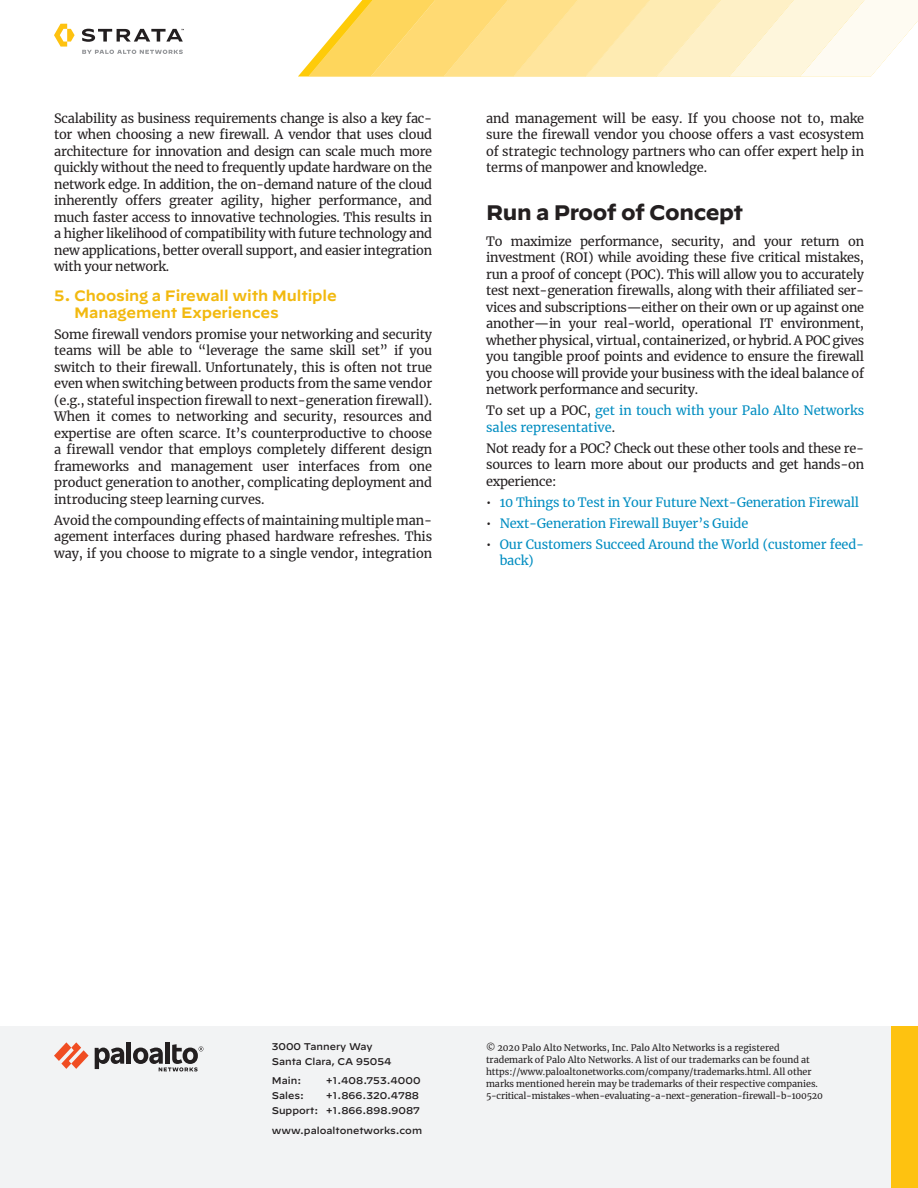
<style>
.page{position:relative;width:918px;height:1188px;background:#fff}
.page>*{position:absolute;margin:0;border:0;box-sizing:border-box;transform-origin:0 0}
.t1{font:700 21px "Decimal";letter-spacing:-.02em;color:#231f20}
.t2{font:600 15px/16.5px "Decimal";letter-spacing:-.01em;color:#f2b90f}
.body-text{font:12.75px/16.5px "Merriweather";letter-spacing:-.015em;color:#231f20;text-align:justify}
.bullet-list{font:12.75px/16.5px "Merriweather";letter-spacing:-.01em;color:#008dc1}
.body-text-2{font:12.75px/16.5px "Merriweather";color:#008dc1}
.t3{font:500 9.75px/15px "Decimal";color:#231f20}
.t4{font:9px/12px "Merriweather";color:#231f20}
.s1{color:#231f20}
</style>
<div class="page">
<svg style="left:298px;top:0;width:620px;height:76px"></svg>
<div style="left:0;top:1026px;width:918px;height:162px;background:#f2f3f4"></div>
<svg style="left:54px;top:1042px;width:35px;height:27px"></svg>
<hr style="left:127px;top:1042px;width:4px;height:22px;background:#231f20">
<svg style="left:95px;top:1048px;width:29px;height:21px"></svg>
<div style="left:165px;top:1042px;width:5px;height:22px;background:#231f20"></div>
<svg style="left:133px;top:1044px;width:70px;height:27px"></svg>
<div style="left:891px;top:1026px;width:27px;height:162px;background:#fec210"></div>
<svg style="left:54px;top:24px;width:21px;height:23px"></svg>
<svg style="left:82px;top:29px;width:102px;height:13px"></svg>
<svg style="left:82px;top:50px;width:101px;height:4px"></svg>
<p class="body-text" style="left:54px;top:110px;width:380px">Scalability as business requirements change is also a key fac&shy;tor when choosing a new firewall. A vendor that uses cloud architecture for innovation and design can scale much more quickly without the need to frequently update hardware on the network edge. In addition, the on-demand nature of the cloud inherently offers greater agility, higher performance, and much faster access to innovative technologies. This results in a higher likelihood of compatibility with future technology and new applications, better overall support, and easier integration with your network.</p>
<p class="t2" style="left:74px;top:286px;width:264px;text-indent:-20px">5. Choosing a Firewall with Multiple<br>Management Experiences</p>
<p class="body-text" style="left:54px;top:326px;width:380px">Some firewall vendors promise your networking and security teams will be able to “leverage the same skill set” if you switch to their firewall. Unfortunately, this is often not true even when switching between products from the same vendor (e.g., stateful inspection firewall to next-generation firewall).<br>When it comes to networking and security, resources and expertise are often scarce. It’s counterproductive to choose a firewall vendor that employs completely different design frameworks and management user interfaces from one product generation to another, complicating deployment and introducing steep learning curves.</p>
<p class="body-text" style="left:54px;top:512px;width:380px">Avoid the compounding effects of maintaining multiple man&shy;agement interfaces during phased hardware refreshes. This way, if you choose to migrate to a single vendor, integration</p>
<p class="body-text" style="left:486px;top:110px;width:380px">and management will be easy. If you choose not to, make sure the firewall vendor you choose offers a vast ecosystem of strategic technology partners who can offer expert help in terms of manpower and knowledge.</p>
<p class="t1" style="left:486px;top:201px;width:258px">Run a Proof of Concept</p>
<p class="body-text" style="left:486px;top:232px;width:380px">To maximize performance, security, and your return on investment (ROI) while avoiding these five critical mistakes, run a proof of concept (POC). This will allow you to accurately test next-generation firewalls, along with their affiliated ser&shy;vices and subscriptions—either on their own or up against one another—in your real-world, operational IT environment, whether physical, virtual, containerized, or hybrid. A POC gives you tangible proof points and evidence to ensure the firewall you choose will provide your business with the ideal balance of network performance and security.</p>
<p class="body-text-2" style="left:486px;top:402px;width:380px"><span class="s1">To set up a POC,</span> get in touch with your Palo Alto Networks sales representative<span class="s1">.</span></p>
<p class="body-text" style="left:486px;top:439px;width:380px">Not ready for a POC? Check out these other tools and these re&shy;sources to learn more about our products and get hands-on experience:</p>
<p class="bullet-list" style="left:486px;top:493px;width:374px"><span class="s1">•</span> 10 Things to Test in Your Future Next-Generation Firewall</p>
<p class="bullet-list" style="left:486px;top:514px;width:264px"><span class="s1">•</span> Next-Generation Firewall Buyer’s Guide</p>
<p class="bullet-list" style="left:500px;top:535px;width:366px;text-indent:-14px"><span class="s1">•</span> Our Customers Succeed Around the World (customer feed&shy;back)</p>
<p class="t3" style="left:272px;top:1038px;width:121px">3000 Tannery Way<br>Santa Clara, CA 95054</p>
<p class="t3" style="left:272px;top:1072px;width:31px">Main:</p>
<p class="t3" style="left:326px;top:1072px;width:96px">+1.408.753.4000</p>
<p class="t3" style="left:272px;top:1087px;width:34px">Sales:</p>
<p class="t3" style="left:272px;top:1087px;width:150px;text-align:right">+1.866.320.4788<br>Support: +1.866.898.9087</p>
<p class="t3" style="left:272px;top:1122px;width:152px">www.paloaltonetworks.com</p>
<p class="t4" style="left:486px;top:1042px;width:338px">© 2020 Palo Alto Networks, Inc. Palo Alto Networks is a registered trademark of Palo Alto Networks. A list of our trademarks can be found at https://www.paloaltonetworks.com/company/trademarks.html. All other marks mentioned herein may be trademarks of their respective companies.<br>5-critical-mistakes-when-evaluating-a-next-generation-firewall-b-100520</p>
</div>
